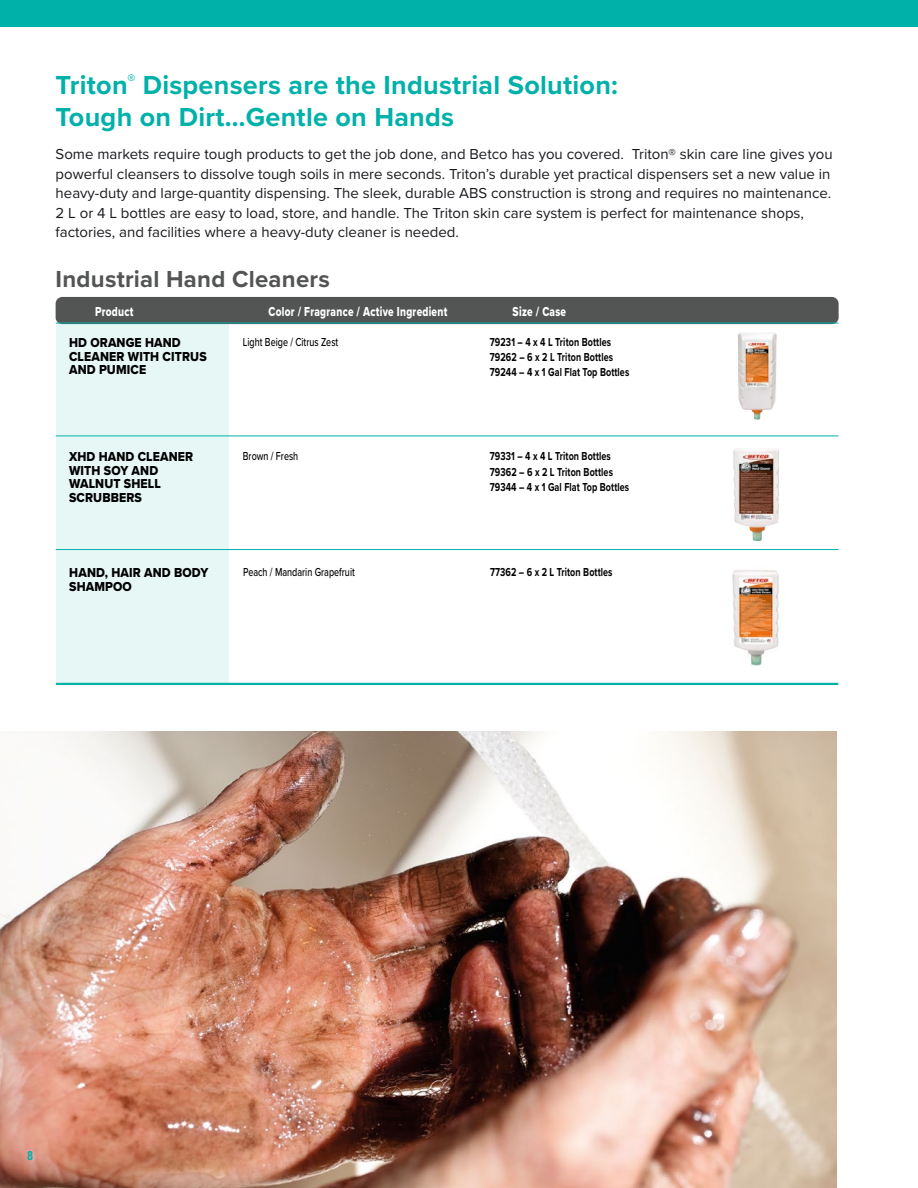
<style>
.page{position:relative;width:918px;height:1188px;background:#fff}
.page>*{position:absolute;margin:0;border:0;box-sizing:border-box;transform-origin:0 0}
.t1{font:700 27px/31.5px "Proxima Nova";letter-spacing:.01em;color:#00b1aa}
.t2{font:700 24px "Proxima Nova";letter-spacing:.01em;color:#535454}
.t3{font:15px/19.5px "Proxima Nova";color:#1a1b1f}
.t4{font:13.5px/13.5px "Proxima Nova Extrabld";letter-spacing:.01em;color:#000;scale:.9 1}
.t5{font:13.5px "Proxima Nova Extrabld";letter-spacing:.025em;color:#fff;scale:.75 1}
.t6{font:700 12px/15.1px "Proxima Nova";letter-spacing:.01em;color:#000;scale:.75 1}
.t7{font:500 12px "Proxima Nova";color:#000;scale:.75 1}
.t8{font:700 condensed 12px "Helvetica LT Pro";color:#00b1aa}
</style>
<div class="page">
<img style="left:0;top:731px;width:837px;height:457px">
<div style="left:0;top:0;width:918px;height:26px;background:#00b1aa"></div>
<div style="left:56px;top:323px;width:172px;height:361px;background:#e6f7f6"></div>
<div style="left:56px;top:297px;width:783px;height:27px;background:#535454;border-radius:7px"></div>
<hr style="left:56px;top:435px;width:782px;height:1px;background:#00b1aa">
<img style="left:733px;top:448px;width:46px;height:93px">
<img style="left:738px;top:333px;width:39px;height:87px">
<hr style="left:56px;top:323px;width:782px;height:1px;background:#00b1aa">
<hr style="left:56px;top:549px;width:782px;height:1px;background:#00b1aa">
<hr style="left:57px;top:683px;width:781px;height:2px;background:#00b1aa">
<img style="left:732px;top:570px;width:47px;height:96px">
<h1 class="t1" style="left:56px;top:69px;width:564px">Triton<sup>®</sup> Dispensers are the Industrial Solution:<br>Tough on Dirt…Gentle on Hands</h1>
<p class="t3" style="left:56px;top:144px;width:779px">Some markets require tough products to get the job done, and Betco has you covered. Triton® skin care line gives you powerful cleansers to dissolve tough soils in mere seconds. Triton’s durable yet practical dispensers set a new value in heavy-duty and large-quantity dispensing. The sleek, durable ABS construction is strong and requires no maintenance.<br>2 L or 4 L bottles are easy to load, store, and handle. The Triton skin care system is perfect for maintenance shops, factories, and facilities where a heavy-duty cleaner is needed.</p>
<h2 class="t2" style="left:56px;top:261px;width:276px">Industrial Hand Cleaners</h2>
<p class="t5" style="left:95px;top:301px;width:53px">Product</p>
<p class="t5" style="left:268px;top:301px;width:240px">Color / Fragrance / Active Ingredient</p>
<p class="t5" style="left:513px;top:301px;width:73px">Size / Case</p>
<p class="t7" style="left:243px;top:333px;width:129px">Light Beige / Citrus Zest</p>
<p class="t6" style="left:490px;top:334px;width:187px">79231 – 4 x 4 L Triton Bottles<br>79262 – 6 x 2 L Triton Bottles<br>79244 – 4 x 1 Gal Flat Top Bottles</p>
<p class="t4" style="left:69px;top:336px;width:154px">HD ORANGE HAND<br>CLEANER WITH CITRUS<br>AND PUMICE</p>
<p class="t4" style="left:69px;top:450px;width:139px">XHD HAND CLEANER<br>WITH SOY AND<br>WALNUT SHELL<br>SCRUBBERS</p>
<p class="t7" style="left:243px;top:447px;width:75px">Brown / Fresh</p>
<p class="t6" style="left:490px;top:449px;width:187px">79331 – 4 x 4 L Triton Bottles<br>79362 – 6 x 2 L Triton Bottles<br>79344 – 4 x 1 Gal Flat Top Bottles</p>
<p class="t4" style="left:69px;top:566px;width:156px">HAND, HAIR AND BODY</p>
<p class="t7" style="left:243px;top:563px;width:151px">Peach / Mandarin Grapefruit</p>
<p class="t6" style="left:490px;top:564px;width:165px">77362 – 6 x 2 L Triton Bottles</p>
<p class="t4" style="left:69px;top:579px;width:71px">SHAMPOO</p>
<p class="t8" style="left:27px;top:1148px;width:7px">8</p>
</div>
